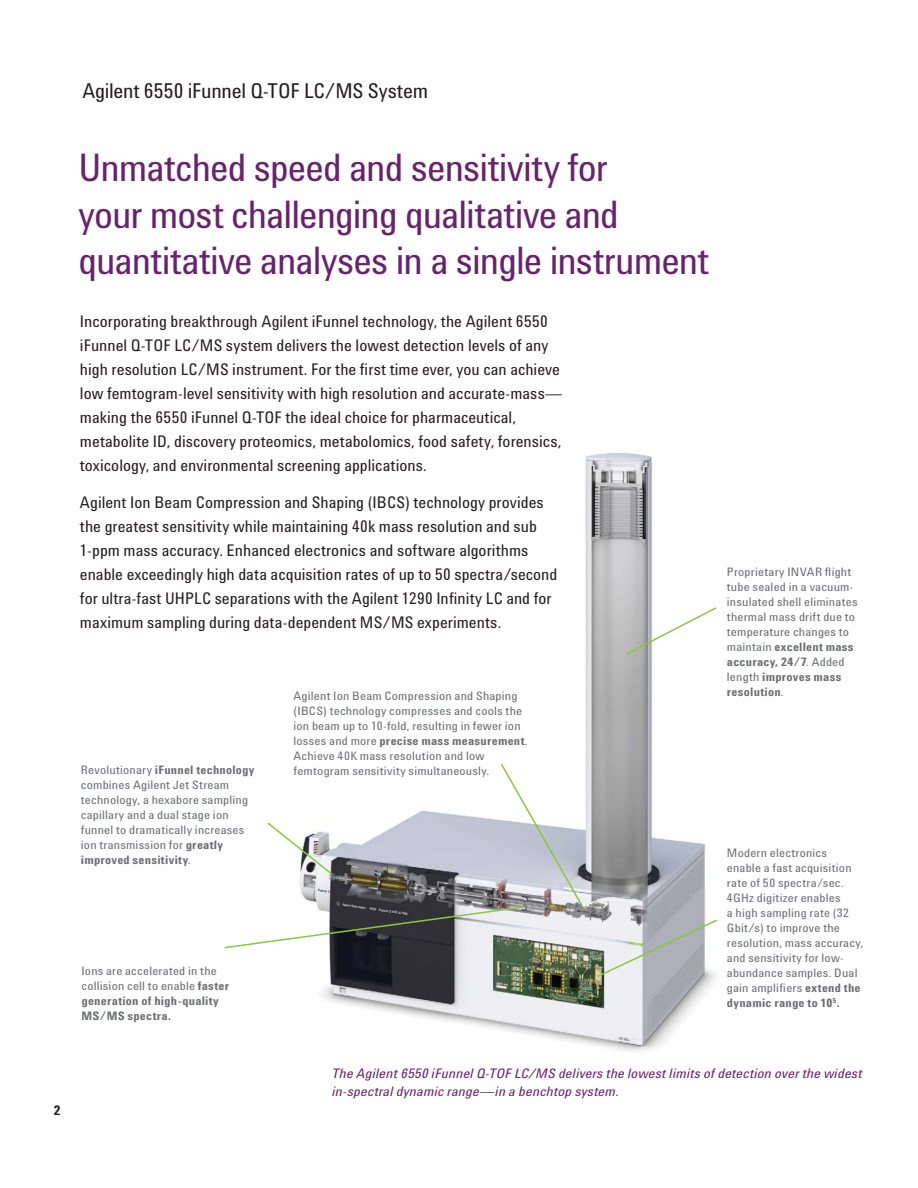
<style>
.page{position:relative;width:918px;height:1188px;background:#fff}
.page>*{position:absolute;margin:0;border:0;box-sizing:border-box;transform-origin:0 0}
.t1{font:39px/46.5px "Agilent Cond";letter-spacing:-.025em;color:#67246d}
.t2{font:21px "Agilent Cond";letter-spacing:-.01em;color:#231f20}
.t3{font:16.5px/24px "Agilent Cond";color:#231f20}
.t4{font:italic 13.5px/18px "Agilent Cond";letter-spacing:.01em;color:#67246d;scale:1.06 1}
.t5{font:700 13.5px "Agilent Cond";color:#231f20;scale:1.06 1}
.t6{font:12px/15px "Agilent Cond";letter-spacing:.015em;color:#6c6e70;scale:1.06 1}
.t7{font:700 12px "Agilent Cond";letter-spacing:.015em;color:#6c6e70;scale:1.06 1}
.s1{font-weight:700}
.s2{font-weight:400}
</style>
<div class="page">
<img style="left:323px;top:453px;width:393px;height:598px">
<svg style="left:624px;top:606px;width:93px;height:50px"></svg>
<svg style="left:224px;top:763px;width:493px;height:215px"></svg>
<h2 class="t2" style="left:82px;top:83px;width:347px">Agilent 6550 iFunnel Q-TOF LC/MS System</h2>
<p class="t5" style="left:54px;top:1105px;width:8px">2</p>
<h1 class="t1" style="left:78px;top:149px;width:632px">Unmatched speed and sensitivity for<br>your most challenging qualitative and quantitative analyses in a single instrument</h1>
<p class="t3" style="left:80px;top:311px;width:484px">Incorporating breakthrough Agilent iFunnel technology, the Agilent 6550 iFunnel Q-TOF LC/MS system delivers the lowest detection levels of any high resolution LC/MS instrument. For the first time ever, you can achieve low femtogram-level sensitivity with high resolution and accurate-mass— making the 6550 iFunnel Q-TOF the ideal choice for pharmaceutical, metabolite ID, discovery proteomics, metabolomics, food safety, forensics, toxicology, and environmental screening applications.</p>
<p class="t3" style="left:80px;top:492px;width:479px">Agilent Ion Beam Compression and Shaping (IBCS) technology provides the greatest sensitivity while maintaining 40k mass resolution and sub 1-ppm mass accuracy. Enhanced electronics and software algorithms enable exceedingly high data acquisition rates of up to 50 spectra/second for ultra-fast UHPLC separations with the Agilent 1290 Infinity LC and for maximum sampling during data-dependent MS/MS experiments.</p>
<p class="t6" style="left:294px;top:689px;width:222px">Agilent Ion Beam Compression and Shaping (IBCS) technology compresses and cools the ion beam up to 10-fold, resulting in fewer ion losses and more <span class="s1">precise mass measurement</span>.<br>Achieve 40K mass resolution and low</p>
<p class="t7" style="left:81px;top:765px;width:165px"><span class="s2">Revolutionary</span> iFunnel technology</p>
<p class="t6" style="left:294px;top:764px;width:186px">femtogram sensitivity simultaneously.</p>
<p class="t6" style="left:81px;top:778px;width:159px">combines Agilent Jet Stream technology, a hexabore sampling capillary and a dual stage ion funnel to dramatically increases ion transmission for <span class="s1">greatly improved sensitivity</span>.</p>
<p class="t6" style="left:81px;top:964px;width:141px">Ions are accelerated in the collision cell to enable <span class="s1">faster generation of high-quality<br>MS/MS spectra.</span></p>
<p class="t6" style="left:727px;top:566px;width:125px">Proprietary INVAR flight tube sealed in a vacuum&shy;insulated shell eliminates thermal mass drift due to temperature changes to maintain <span class="s1">excellent mass accuracy, 24/7</span>. Added length <span class="s1">improves mass resolution</span>.</p>
<p class="t6" style="left:727px;top:847px;width:130px">Modern electronics enable a fast acquisition rate of 50 spectra/sec.<br>4GHz digitizer enables<br>a high sampling rate (32<br>Gbit/s) to improve the resolution, mass accuracy, and sensitivity for low&shy;abundance samples. Dual gain amplifiers <span class="s1">extend the dynamic range to 10</span><sup>5</sup><span class="s1">.</span></p>
<p class="t4" style="left:332px;top:1065px;width:502px">The Agilent 6550 iFunnel Q-TOF LC/MS delivers the lowest limits of detection over the widest in-spectral dynamic range—in a benchtop system.</p>
</div>
